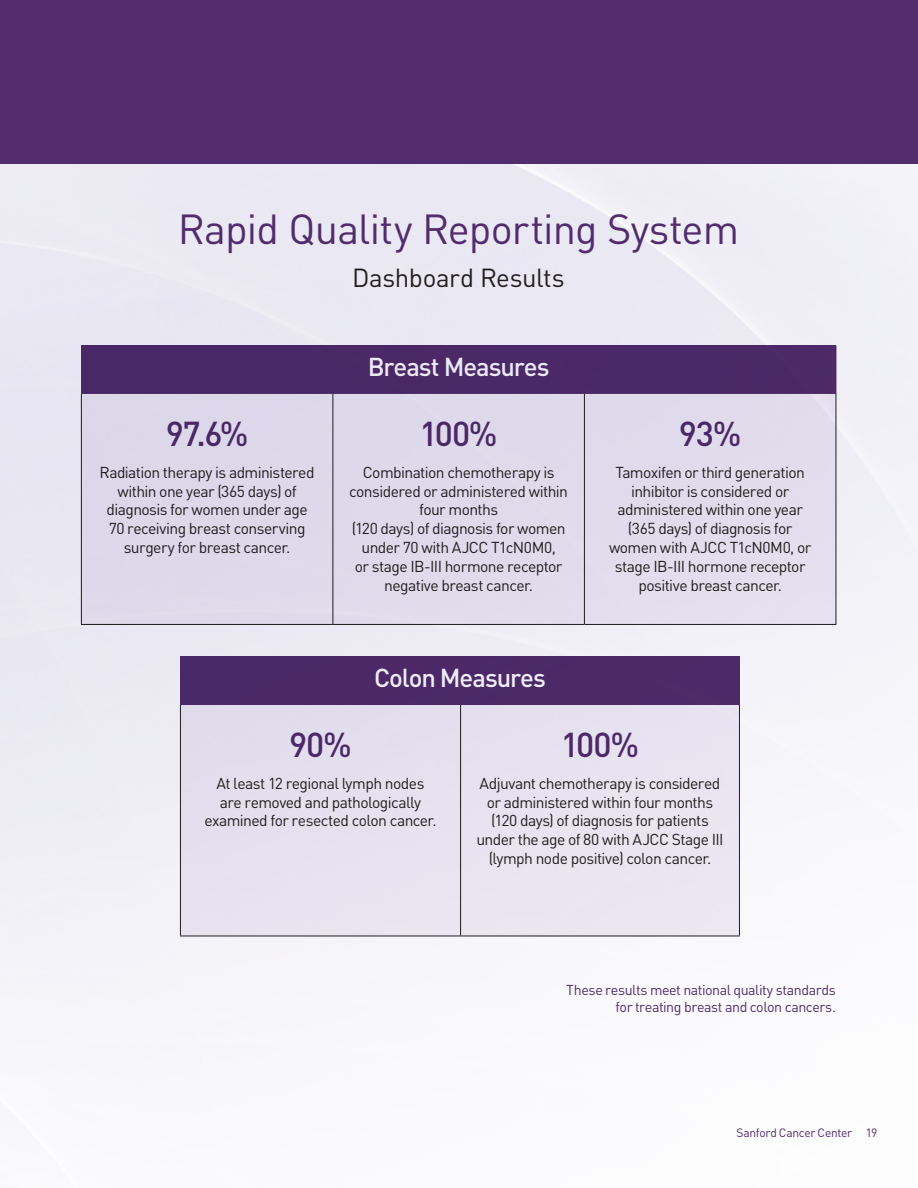
<style>
.page{position:relative;width:918px;height:1188px;background:#fff}
.page>*{position:absolute;margin:0;border:0;box-sizing:border-box;transform-origin:0 0}
.t1{font:41.55px "DINOT";letter-spacing:-.02em;color:#522c6c}
.t2{font:500 34.2px "DINOT";letter-spacing:-.035em;color:#522c6c}
.t3{font:25.8px "DINOT";letter-spacing:-.015em;color:#231f20}
.t4{font:500 25.65px "DINOT";letter-spacing:-.045em;color:#fff}
.t5{font:15.6px/18.8px "DINOT";letter-spacing:-.035em;color:#231f20;text-align:center}
.t6{font:14.25px/17.1px "DINOT";letter-spacing:-.03em;color:#522c6c;text-align:right}
.t7{font:12px "DINOT";letter-spacing:-.025em;color:#522c6c}
</style>
<div class="page">
<img style="left:0;top:164px;width:918px;height:842px">
<div style="left:0;top:0;width:918px;height:164px;background:#522c6c"></div>
<div style="left:81px;top:346px;width:755px;height:48px;background:#4b2767"></div>
<div style="left:82px;top:394px;width:754px;height:230px;background:#dfdaeb"></div>
<hr style="left:836px;top:346px;width:1px;height:48px;background:#522c6c">
<hr style="left:81px;top:394px;width:1px;height:230px;background:#231f20">
<hr style="left:333px;top:394px;width:1px;height:230px;background:#231f20">
<hr style="left:584px;top:394px;width:1px;height:230px;background:#231f20">
<hr style="left:836px;top:394px;width:1px;height:230px;background:#231f20">
<hr style="left:81px;top:624px;width:252px;height:1px;background:#231f20">
<hr style="left:333px;top:624px;width:251px;height:1px;background:#231f20">
<hr style="left:584px;top:624px;width:252px;height:1px;background:#231f20">
<div style="left:180px;top:657px;width:559px;height:48px;background:#522c6c"></div>
<div style="left:181px;top:705px;width:558px;height:231px;background:#e7e2f0"></div>
<hr style="left:739px;top:657px;width:1px;height:48px;background:#522c6c">
<hr style="left:180px;top:705px;width:1px;height:231px;background:#231f20">
<hr style="left:460px;top:705px;width:1px;height:231px;background:#231f20">
<hr style="left:739px;top:705px;width:1px;height:231px;background:#231f20">
<hr style="left:180px;top:936px;width:281px;height:1px;background:#231f20">
<hr style="left:461px;top:936px;width:279px;height:1px;background:#231f20">
<h1 class="t1" style="left:178px;top:203px;width:563px">Rapid Quality Reporting System</h1>
<h3 class="t3" style="left:352px;top:261px;width:214px">Dashboard Results</h3>
<h2 class="t2" style="left:166px;top:412px;width:84px">97.6%</h2>
<p class="t5" style="left:100px;top:463px;width:216px">Radiation therapy is administered within one year (365 days) of diagnosis for women under age<br>70 receiving breast conserving surgery for breast cancer.</p>
<h3 class="t4" style="left:368px;top:351px;width:183px">Breast Measures</h3>
<h2 class="t2" style="left:420px;top:412px;width:80px">100%</h2>
<p class="t5" style="left:349px;top:463px;width:220px">Combination chemotherapy is considered or administered within four months<br>(120 days) of diagnosis for women under 70 with AJCC T1cN0M0,<br>or stage IB-III hormone receptor negative breast cancer.</p>
<h3 class="t4" style="left:374px;top:662px;width:173px">Colon Measures</h3>
<h2 class="t2" style="left:679px;top:412px;width:64px">93%</h2>
<p class="t5" style="left:609px;top:463px;width:204px">Tamoxifen or third generation inhibitor is considered or administered within one year (365 days) of diagnosis for women with AJCC T1cN0M0, or stage IB-III hormone receptor positive breast cancer.</p>
<h2 class="t2" style="left:289px;top:723px;width:64px">90%</h2>
<p class="t5" style="left:204px;top:774px;width:234px">At least 12 regional lymph nodes are removed and pathologically examined for resected colon cancer.</p>
<h2 class="t2" style="left:561px;top:723px;width:80px">100%</h2>
<p class="t5" style="left:476px;top:774px;width:249px">Adjuvant chemotherapy is considered or administered within four months (120 days) of diagnosis for patients under the age of 80 with AJCC Stage III (lymph node positive) colon cancer.</p>
<p class="t6" style="left:566px;top:981px;width:271px">These results meet national quality standards for treating breast and colon cancers.</p>
<p class="t7" style="left:737px;top:1125px;width:142px">Sanford Cancer Center 19</p>
</div>
